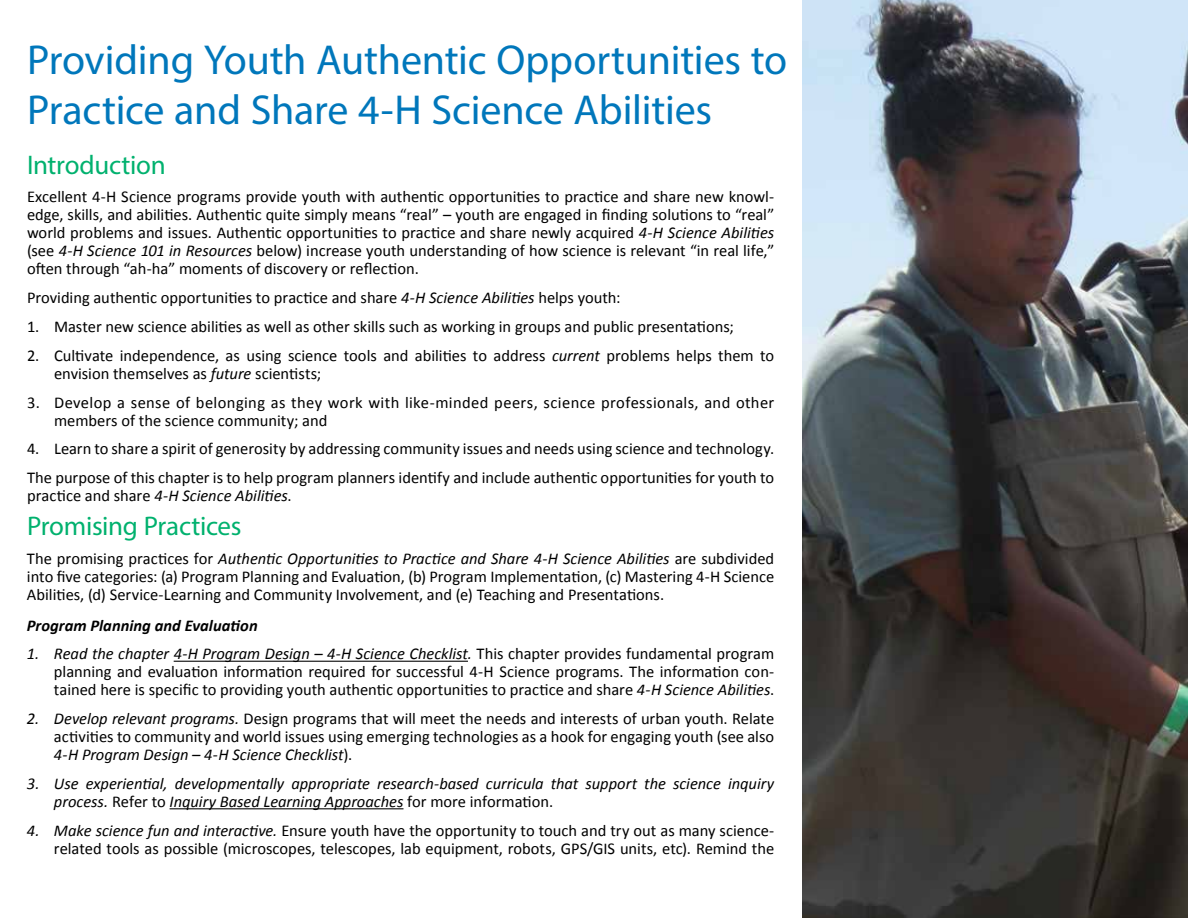
<style>
.page{position:relative;width:1188px;height:918px;background:#fff}
.page>*{position:absolute;margin:0;border:0;box-sizing:border-box;transform-origin:0 0}
.t1{font:42px/50.4px "Myriad Pro";letter-spacing:-.005em;color:#07b}
.t2{font:27px "Myriad Pro";letter-spacing:-.01em;color:#00b16e}
.t3{font:16.5px/18px "Calibri";color:#000;text-align:justify}
.t4{font:italic 16.5px/18px "Calibri";color:#000}
.t5{font:16.5px/18px "Calibri";letter-spacing:.02em;color:#000}
.t6{font:italic 700 16.5px "Calibri";color:#000}
.s1{font-style:italic}
.s2{font-style:normal}
</style>
<div class="page">
<hr style="left:174px;top:661px;width:294px;height:1px;background:#000">
<hr style="left:170px;top:808px;width:233px;height:1px;background:#000">
<img style="left:802px;top:0;width:386px;height:918px">
<h1 class="t1" style="left:27px;top:34px;width:762px">Providing Youth Authentic Opportunities to<br>Practice and Share 4-H Science Abilities</h1>
<h2 class="t2" style="left:27px;top:148px;width:140px">Introduction</h2>
<p class="t3" style="left:27px;top:188px;width:749px">Excellent 4-H Science programs provide youth with authentic opportunities to practice and share new knowl&shy;edge, skills, and abilities. Authentic quite simply means “real” – youth are engaged in finding solutions to “real” world problems and issues. Authentic opportunities to practice and share newly acquired <span class="s1">4-H Science Abilities </span>(see <span class="s1">4-H Science 101 in Resources</span> below) increase youth understanding of how science is relevant “in real life,” often through “ah-ha” moments of discovery or reflection.</p>
<p class="t3" style="left:27px;top:289px;width:595px">Providing authentic opportunities to practice and share <span class="s1">4-H Science Abilities</span> helps youth:</p>
<p class="t3" style="left:27px;top:318px;width:708px">1. Master new science abilities as well as other skills such as working in groups and public presentations;</p>
<p class="t3" style="left:54px;top:346px;width:722px;text-indent:-27px">2. Cultivate independence, as using science tools and abilities to address <span class="s1">current</span> problems helps them to envision themselves as <span class="s1">future</span> scientists;</p>
<p class="t5" style="left:54px;top:393px;width:722px;text-indent:-27px">3. Develop a sense of belonging as they work with like-minded peers, science professionals, and other members of the science community; and</p>
<p class="t3" style="left:27px;top:435px;width:749px;line-height:28.8px">4. Learn to share a spirit of generosity by addressing community issues and needs using science and technology.<br>The purpose of this chapter is to help program planners identify and include authentic opportunities for youth to</p>
<p class="t4" style="left:27px;top:486px;width:266px"><span class="s2">practice and share</span> 4-H Science Abilities<span class="s2">.</span></p>
<h2 class="t2" style="left:27px;top:509px;width:216px">Promising Practices</h2>
<p class="t3" style="left:27px;top:550px;width:749px">The promising practices for <span class="s1">Authentic Opportunities to Practice and Share 4-H Science Abilities</span> are subdivided into five categories: (a) Program Planning and Evaluation, (b) Program Implementation, (c) Mastering 4-H Science Abilities, (d) Service-Learning and Community Involvement, and (e) Teaching and Presentations.</p>
<p class="t6" style="left:27px;top:615px;width:232px">Program Planning and Evaluation</p>
<p class="t3" style="left:54px;top:645px;width:722px;text-indent:-27px"><span class="s1">1. Read the chapter 4-H Program Design – 4-H Science Checklist.</span> This chapter provides fundamental program planning and evaluation information required for successful 4-H Science programs. The information con&shy;tained here is specific to providing youth authentic opportunities to practice and share <span class="s1">4-H Science Abilities</span>.</p>
<p class="t3" style="left:54px;top:710px;width:722px;text-indent:-27px"><span class="s1">2. Develop relevant programs.</span> Design programs that will meet the needs and interests of urban youth. Relate activities to community and world issues using emerging technologies as a hook for engaging youth (see also <span class="s1">4-H Program Design – 4-H Science Checklist</span>).</p>
<p class="t4" style="left:54px;top:774px;width:722px;text-indent:-27px">3. Use experiential, developmentally appropriate research-based curricula that support the science inquiry process. <span class="s2">Refer to</span> Inquiry Based Learning Approaches <span class="s2">for more information.</span></p>
<p class="t3" style="left:27px;top:821px;width:749px;text-align:right"><span class="s1">4. Make science fun and interactive.</span> Ensure youth have the opportunity to touch and try out as many science&shy;related tools as possible (microscopes, telescopes, lab equipment, robots, GPS/GIS units, etc). Remind the</p>
</div>
